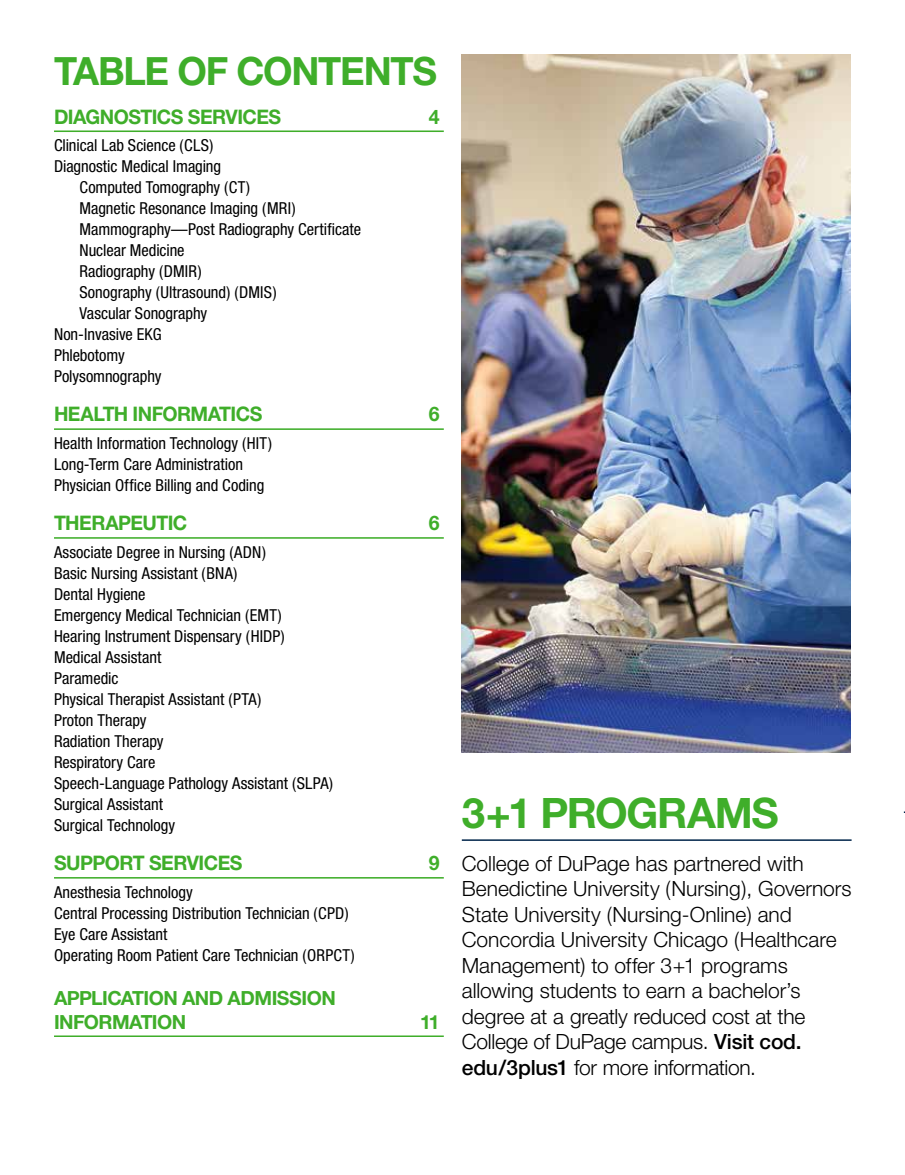
<style>
.page{position:relative;width:905px;height:1175px;background:#fff}
.page>*{position:absolute;margin:0;border:0;box-sizing:border-box;transform-origin:0 0}
.t1{font:700 42px "Helvetica Neue";letter-spacing:-.03em;color:#3fae2a}
.t2{font:700 39px "Helvetica Neue";letter-spacing:-.035em;color:#3fae2a}
.t3{font:300 21px/25.5px "Helvetica Neue";letter-spacing:-.005em;color:#000}
.t4{font:700 20.1px "Helvetica Neue";letter-spacing:-.03em;color:#3fae2a}
.t5{font:700 19.5px/23.4px "Helvetica Neue";letter-spacing:-.025em;color:#3fae2a}
.t6{font:condensed 16.5px/21px "Helvetica Neue";color:#000}
.s1{font-weight:500}
</style>
<div class="page">
<hr style="left:462px;top:839px;width:389px;height:2px;background:#00254a">
<hr style="left:54px;top:130px;width:390px;height:2px;background:#3fae2a">
<hr style="left:54px;top:428px;width:390px;height:2px;background:#3fae2a">
<hr style="left:54px;top:537px;width:390px;height:1px;background:#3fae2a">
<hr style="left:54px;top:877px;width:390px;height:1px;background:#3fae2a">
<hr style="left:54px;top:1035px;width:390px;height:2px;background:#3fae2a">
<img style="left:462px;top:54px;width:388px;height:698px">
<h2 class="t2" style="left:54px;top:46px;width:384px">TABLE OF CONTENTS</h2>
<p class="t4" style="left:54px;top:104px;width:229px">DIAGNOSTICS SERVICES</p>
<p class="t4" style="left:429px;top:104px;width:12px">4</p>
<p class="t6" style="left:54px;top:135px;width:161px">Clinical Lab Science (CLS)</p>
<p class="t6" style="left:54px;top:156px;width:168px">Diagnostic Medical Imaging</p>
<p class="t6" style="left:79px;top:177px;width:172px">Computed Tomography (CT)</p>
<p class="t6" style="left:79px;top:198px;width:218px">Magnetic Resonance Imaging (MRI)</p>
<p class="t6" style="left:79px;top:219px;width:283px">Mammography—Post Radiography Certificate</p>
<p class="t6" style="left:79px;top:240px;width:106px">Nuclear Medicine</p>
<p class="t6" style="left:79px;top:261px;width:124px">Radiography (DMIR)</p>
<p class="t6" style="left:79px;top:282px;width:199px">Sonography (Ultrasound) (DMIS)</p>
<p class="t6" style="left:79px;top:303px;width:129px">Vascular Sonography</p>
<p class="t6" style="left:54px;top:324px;width:109px">Non-Invasive EKG</p>
<p class="t6" style="left:54px;top:345px;width:72px">Phlebotomy</p>
<p class="t6" style="left:54px;top:366px;width:109px">Polysomnography</p>
<p class="t4" style="left:54px;top:402px;width:210px">HEALTH INFORMATICS</p>
<p class="t4" style="left:429px;top:402px;width:12px">6</p>
<p class="t6" style="left:54px;top:433px;width:219px">Health Information Technology (HIT)<br>Long-Term Care Administration<br>Physician Office Billing and Coding</p>
<p class="t4" style="left:54px;top:510px;width:135px">THERAPEUTIC</p>
<p class="t4" style="left:429px;top:510px;width:12px">6</p>
<p class="t6" style="left:54px;top:541px;width:281px">Associate Degree in Nursing (ADN)<br>Basic Nursing Assistant (BNA)<br>Dental Hygiene<br>Emergency Medical Technician (EMT)<br>Hearing Instrument Dispensary (HIDP)<br>Medical Assistant<br>Paramedic<br>Physical Therapist Assistant (PTA)<br>Proton Therapy<br>Radiation Therapy<br>Respiratory Care<br>Speech-Language Pathology Assistant (SLPA)<br>Surgical Assistant<br>Surgical Technology</p>
<p class="t4" style="left:54px;top:850px;width:190px">SUPPORT SERVICES</p>
<p class="t4" style="left:429px;top:850px;width:12px">9</p>
<p class="t6" style="left:54px;top:881px;width:302px">Anesthesia Technology<br>Central Processing Distribution Technician (CPD)<br>Eye Care Assistant<br>Operating Room Patient Care Technician (ORPCT)</p>
<p class="t5" style="left:54px;top:986px;width:283px">APPLICATION AND ADMISSION<br>INFORMATION</p>
<p class="t5" style="left:420px;top:1009px;width:21px">11</p>
<h1 class="t1" style="left:462px;top:787px;width:318px">3+1 PROGRAMS</h1>
<p class="t3" style="left:462px;top:850px;width:391px">College of DuPage has partnered with Benedictine University (Nursing), Governors State University (Nursing-Online) and Concordia University Chicago (Healthcare Management) to offer 3+1 programs allowing students to earn a bachelor’s degree at a greatly reduced cost at the College of DuPage campus. <span class="s1">Visit cod. edu/3plus1</span> for more information.</p>
</div>
